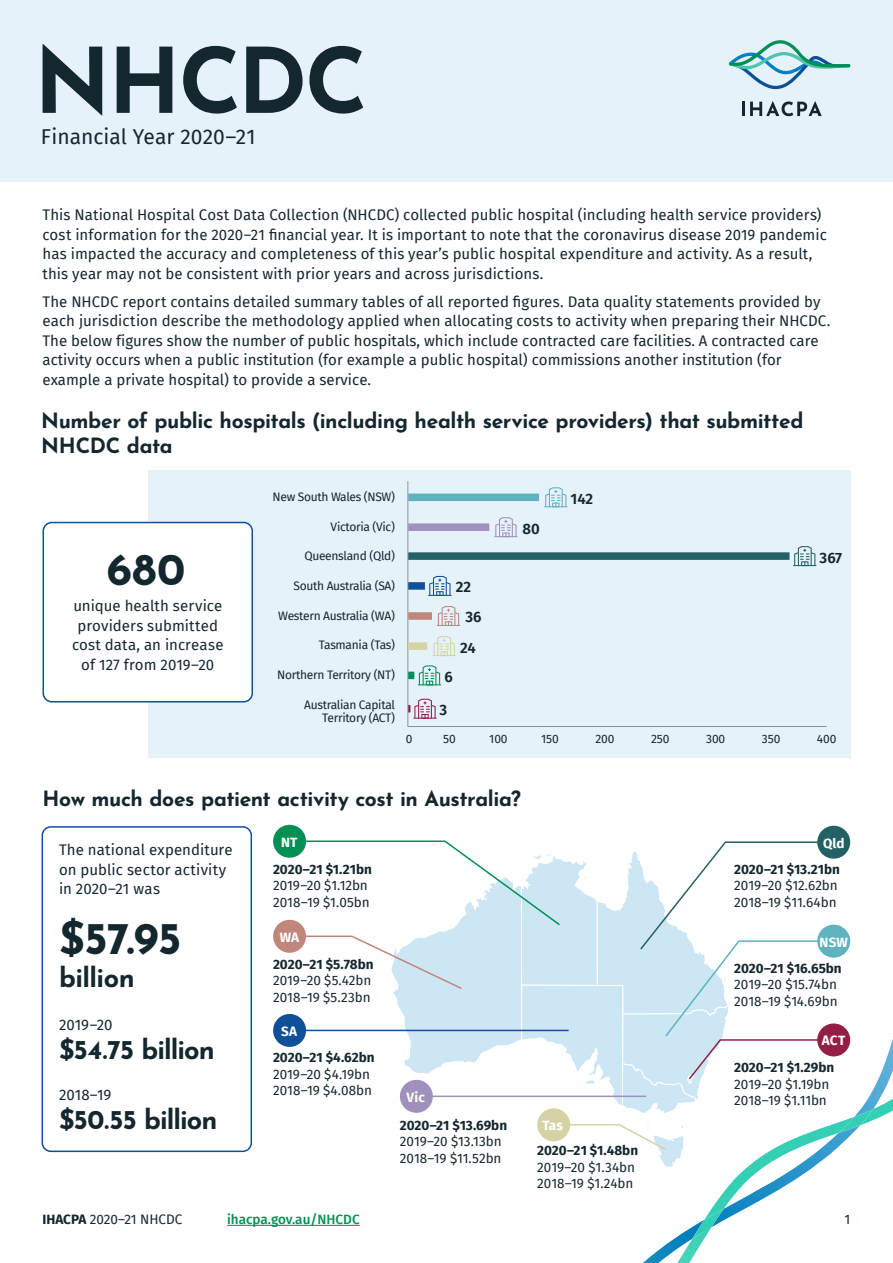
<style>
.page{position:relative;width:893px;height:1263px;background:#fff}
.page>*{position:absolute;margin:0;border:0;box-sizing:border-box;transform-origin:0 0}
.t1{font:700 90px "Josefin Sans";letter-spacing:-.025em;color:#14272f}
.t2{font:700 45px "Josefin Sans";letter-spacing:.005em;color:#14272f}
.t3{font:700 27px "Josefin Sans";letter-spacing:-.03em;color:#14272f}
.t4{font:700 21px/25.2px "Josefin Sans";letter-spacing:-.02em;color:#14272f}
.t5{font:21px "Fira Sans";color:#14272f}
.Body{font:15px/19.5px "Fira Sans";color:#14272f}
.t6{font:600 15px "Fira Sans";color:#14272f}
.Small_text{font:13.5px/16.5px "Fira Sans";letter-spacing:-.005em;color:#14272f}
.Small_text-2{font:700 13.5px "Fira Sans";letter-spacing:.01em;color:#fff}
.t7{font:500 13.5px "Fira Sans";color:#009055}
.t8{font:12px/13.5px "Fira Sans";letter-spacing:-.025em;color:#14272f;text-align:right}
.s1{font-weight:700}
</style>
<div class="page">
<div style="left:148px;top:471px;width:702px;height:287px;background:#e6f2f9"></div>
<img style="left:643px;top:1237px;width:34px;height:26px">
<img style="left:868px;top:1093px;width:15px;height:6px">
<img style="left:871px;top:1042px;width:22px;height:51px">
<img style="left:677px;top:1227px;width:27px;height:36px">
<img style="left:711px;top:1181px;width:82px;height:39px">
<img style="left:733px;top:1099px;width:160px;height:82px">
<img style="left:692px;top:1209px;width:32px;height:30px">
<img style="left:838px;top:1109px;width:35px;height:24px">
<div style="left:0;top:0;width:893px;height:182px;background:#e6f2f9"></div>
<svg style="left:742px;top:102px;width:2px;height:14px"></svg>
<svg style="left:750px;top:101px;width:72px;height:15px"></svg>
<svg style="left:729px;top:40px;width:121px;height:49px"></svg>
<div style="left:43px;top:522px;width:209px;height:180px;background:#fff;border-radius:9px"></div>
<div style="left:43px;top:522px;width:210px;height:180px;border:2px solid #104f99;border-radius:9px"></div>
<svg style="left:407px;top:481px;width:420px;height:246px"></svg>
<svg style="left:793px;top:546px;width:23px;height:20px"></svg>
<div style="left:408px;top:552px;width:381px;height:8px;background:#246164"></div>
<svg style="left:428px;top:576px;width:24px;height:20px"></svg>
<div style="left:408px;top:582px;width:17px;height:8px;background:#104f99"></div>
<svg style="left:437px;top:606px;width:23px;height:20px"></svg>
<div style="left:408px;top:612px;width:24px;height:8px;background:#c1867c"></div>
<svg style="left:432px;top:636px;width:24px;height:20px"></svg>
<div style="left:408px;top:642px;width:19px;height:8px;background:#d5d3a5"></div>
<svg style="left:418px;top:665px;width:23px;height:20px"></svg>
<div style="left:408px;top:672px;width:6px;height:7px;background:#009055"></div>
<svg style="left:408px;top:699px;width:29px;height:20px"></svg>
<div style="left:273px;top:920px;width:33px;height:33px;background:#c1867c;border-radius:50%"></div>
<div style="left:273px;top:825px;width:33px;height:33px;background:#009055;border-radius:50%"></div>
<div style="left:273px;top:1014px;width:33px;height:33px;background:#104f99;border-radius:50%"></div>
<div style="left:817px;top:826px;width:33px;height:33px;background:#246164;border-radius:50%"></div>
<div style="left:817px;top:925px;width:33px;height:33px;background:#5fb2be;border-radius:50%"></div>
<svg style="left:299px;top:840px;width:521px;height:276px"></svg>
<div style="left:817px;top:1023px;width:33px;height:33px;background:#941f45;border-radius:50%"></div>
<svg style="left:563px;top:1123px;width:121px;height:44px"></svg>
<div style="left:537px;top:1108px;width:33px;height:33px;background:#d5d3a5;border-radius:50%"></div>
<div style="left:42px;top:826px;width:210px;height:326px;border:2px solid #104f99;border-radius:9px"></div>
<svg style="left:544px;top:487px;width:23px;height:20px"></svg>
<div style="left:408px;top:493px;width:131px;height:8px;background:#5fb2be"></div>
<svg style="left:494px;top:517px;width:24px;height:20px"></svg>
<div style="left:408px;top:523px;width:81px;height:8px;background:#9f90bd"></div>
<hr style="left:227px;top:1225px;width:133px;height:1px;background:#009055">
<h1 class="t1" style="left:34px;top:14px;width:335px">NHCDC</h1>
<h3 class="t5" style="left:41px;top:121px;width:216px">Financial Year 2020–21</h3>
<h3 class="Body" style="left:43px;top:205px;width:786px">This National Hospital Cost Data Collection (NHCDC) collected public hospital (including health service providers) cost information for the 2020–21 financial year. It is important to note that the coronavirus disease 2019 pandemic has impacted the accuracy and completeness of this year’s public hospital expenditure and activity. As a result, this year may not be consistent with prior years and across jurisdictions.</h3>
<h3 class="Body" style="left:43px;top:291px;width:789px">The NHCDC report contains detailed summary tables of all reported figures. Data quality statements provided by each jurisdiction describe the methodology applied when allocating costs to activity when preparing their NHCDC.<br>The below figures show the number of public hospitals, which include contracted care facilities. A contracted care activity occurs when a public institution (for example a public hospital) commissions another institution (for example a private hospital) to provide a service.</h3>
<h3 class="t4" style="left:41px;top:406px;width:764px">Number of public hospitals (including health service providers) that submitted<br>NHCDC data</h3>
<h1 class="t2" style="left:107px;top:536px;width:80px">680</h1>
<p class="Body" style="left:72px;top:596px;width:153px;text-align:center">unique health service providers submitted cost data, an increase of 127 from 2019–20</p>
<p class="t8" style="left:273px;top:490px;width:124px">New South Wales (NSW)</p>
<p class="t8" style="left:331px;top:519px;width:66px">Victoria (Vic)</p>
<p class="t8" style="left:304px;top:549px;width:92px">Queensland (Qld)</p>
<p class="t8" style="left:293px;top:579px;width:103px">South Australia (SA)</p>
<p class="t8" style="left:278px;top:608px;width:118px">Western Australia (WA)</p>
<p class="t8" style="left:319px;top:638px;width:78px">Tasmania (Tas)</p>
<p class="t8" style="left:277px;top:668px;width:119px">Northern Territory (NT)</p>
<p class="t8" style="left:304px;top:697px;width:92px">Australian Capital<br>Territory (ACT)</p>
<p class="t6" style="left:456px;top:575px;width:17px">22</p>
<p class="t6" style="left:465px;top:604px;width:18px">36</p>
<p class="t6" style="left:460px;top:635px;width:17px">24</p>
<p class="t6" style="left:444px;top:664px;width:10px">6</p>
<p class="t6" style="left:439px;top:697px;width:9px">3</p>
<p class="t6" style="left:522px;top:516px;width:19px">80</p>
<p class="t6" style="left:570px;top:486px;width:24px">142</p>
<p class="t6" style="left:820px;top:545px;width:24px">367</p>
<p class="t8" style="left:406px;top:732px;width:8px">0</p>
<p class="t8" style="left:443px;top:732px;width:14px">50</p>
<p class="t8" style="left:489px;top:732px;width:20px">100</p>
<p class="t8" style="left:541px;top:732px;width:19px">150</p>
<p class="t8" style="left:595px;top:732px;width:21px">200</p>
<p class="t8" style="left:651px;top:732px;width:20px">250</p>
<p class="t8" style="left:706px;top:732px;width:21px">300</p>
<p class="t8" style="left:762px;top:732px;width:20px">350</p>
<p class="t8" style="left:817px;top:732px;width:21px">400</p>
<h3 class="t4" style="left:43px;top:784px;width:480px">How much does patient activity cost in Australia?</h3>
<p class="Body" style="left:59px;top:840px;width:175px">The national expenditure on public sector activity in 2020–21 was</p>
<h1 class="t2" style="left:59px;top:905px;width:124px">$57.95</h1>
<h2 class="t3" style="left:59px;top:957px;width:77px">billion</h2>
<p class="Small_text-2" style="left:281px;top:830px;width:18px">NT</p>
<p class="Small_text" style="left:273px;top:860px;width:100px"><span class="s1">2020–21 $1.21bn<br></span>2019–20 $1.12bn<br>2018–19 $1.05bn</p>
<p class="Small_text-2" style="left:280px;top:925px;width:21px">WA</p>
<p class="Small_text" style="left:273px;top:955px;width:102px"><span class="s1">2020–21 $5.78bn<br></span>2019–20 $5.42bn<br>2018–19 $5.23bn</p>
<p class="Body" style="left:59px;top:1014px;width:55px">2019–20</p>
<h2 class="t3" style="left:59px;top:1029px;width:157px">$54.75 billion</h2>
<p class="Body" style="left:59px;top:1085px;width:54px">2018–19</p>
<h2 class="t3" style="left:59px;top:1100px;width:160px">$50.55 billion</h2>
<p class="Small_text-2" style="left:281px;top:1020px;width:17px">SA</p>
<p class="Small_text" style="left:273px;top:1049px;width:103px"><span class="s1">2020–21 $4.62bn<br></span>2019–20 $4.19bn<br>2018–19 $4.08bn</p>
<p class="Small_text-2" style="left:406px;top:1085px;width:20px">Vic</p>
<p class="Small_text" style="left:400px;top:1116px;width:109px"><span class="s1">2020–21 $13.69bn<br></span>2019–20 $13.13bn<br>2018–19 $11.52bn</p>
<p class="Small_text-2" style="left:542px;top:1114px;width:22px">Tas</p>
<p class="Small_text" style="left:537px;top:1142px;width:102px"><span class="s1">2020–21 $1.48bn<br></span>2019–20 $1.34bn<br>2018–19 $1.24bn</p>
<p class="Small_text-2" style="left:823px;top:831px;width:23px">Qld</p>
<p class="Small_text" style="left:734px;top:860px;width:107px"><span class="s1">2020–21 $13.21bn<br></span>2019–20 $12.62bn<br>2018–19 $11.64bn</p>
<p class="Small_text-2" style="left:820px;top:930px;width:30px">NSW</p>
<p class="Small_text" style="left:734px;top:959px;width:109px"><span class="s1">2020–21 $16.65bn<br></span>2019–20 $15.74bn<br>2018–19 $14.69bn</p>
<p class="Small_text-2" style="left:822px;top:1029px;width:25px">ACT</p>
<p class="Small_text" style="left:734px;top:1059px;width:102px"><span class="s1">2020–21 $1.29bn<br></span>2019–20 $1.19bn<br>2018–19 $1.11bn</p>
<p class="Small_text" style="left:43px;top:1211px;width:141px"><span class="s1">IHACPA</span> 2020–21 NHCDC</p>
<p class="t7" style="left:227px;top:1209px;width:134px">ihacpa.gov.au/NHCDC</p>
<p class="Small_text" style="left:845px;top:1211px;width:7px">1</p>
</div>
